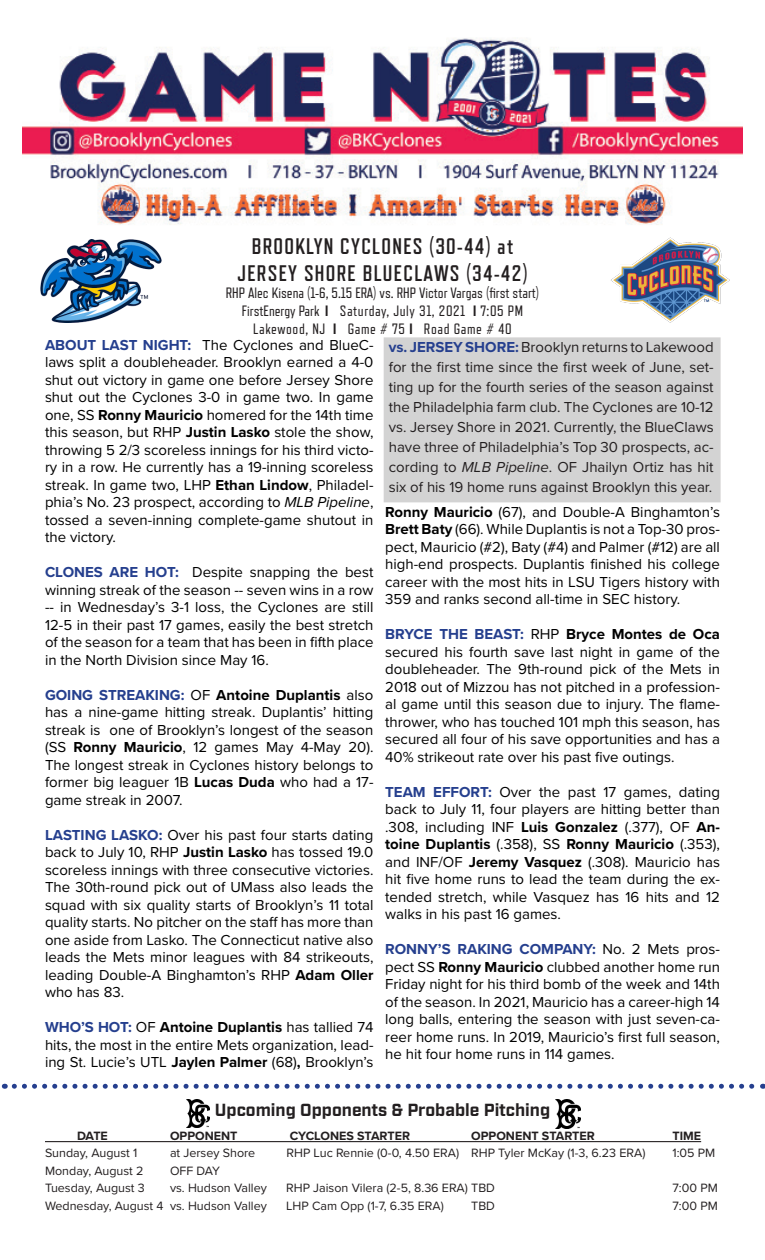
<style>
.page{position:relative;width:765px;height:1260px;background:#fff}
.page>*{position:absolute;margin:0;border:0;box-sizing:border-box;transform-origin:0 0}
.t1{font:700 22.5px "Refrigerator Deluxe";letter-spacing:.06em;color:#231f20;scale:.95 1}
.t2{font:700 17.5px "Industry";color:#231f20}
.t3{font:15px/17.5px "Proxima Nova";color:#000;text-align:justify}
.t4{font:15px/20px "Proxima Nova";color:#231f20;text-align:justify}
.t5{font:15px "Refrigerator Deluxe";letter-spacing:.04em;color:#231f20}
.t6{font:15px "Refrigerator Deluxe";color:#231f20}
.t7{font:12.5px "Proxima Nova";color:#231f20}
.t8{font:700 12.5px "Proxima Nova";color:#231f20}
.s1{font-weight:800}
.s2{font-weight:700;color:#253f8e}
.s3{font-weight:700}
.s4{font-style:italic}
</style>
<div class="page">
<div style="left:384px;top:338px;width:336px;height:164px;background:#d3d3d3"></div>
<img style="left:22px;top:38px;width:720px;height:187px">
<img style="left:41px;top:239px;width:120px;height:83px">
<svg style="left:14px;top:1084px;width:749px;height:5px"></svg>
<hr style="left:45px;top:1141px;width:656px;height:1px;background:#231f20">
<img style="left:186px;top:1099px;width:24px;height:29px">
<img style="left:555px;top:1099px;width:25px;height:30px">
<img style="left:611px;top:237px;width:119px;height:86px">
<p class="t1" style="left:252px;top:233px;width:277px">BROOKLYN CYCLONES (30-44) at</p>
<p class="t1" style="left:238px;top:260px;width:307px">JERSEY SHORE BLUECLAWS (34-42)</p>
<p class="t6" style="left:226px;top:285px;width:315px">RHP Alec Kisena (1-6, 5.15 ERA) vs. RHP Victor Vargas (first start)</p>
<p class="t5" style="left:242px;top:303px;width:283px">FirstEnergy Park <span class="s1">I</span> Saturday, July 31, 2021 <span class="s1">I</span> 7:05 PM</p>
<p class="t5" style="left:253px;top:321px;width:260px">Lakewood, NJ <span class="s1">I</span> Game # 75 <span class="s1">I</span> Road Game # 40</p>
<p class="t3" style="left:45px;top:335px;width:330px"><span class="s2">ABOUT LAST NIGHT:</span> The Cyclones and BlueC&shy;laws split a doubleheader. Brooklyn earned a 4-0 shut out victory in game one before Jersey Shore shut out the Cyclones 3-0 in game two. In game one, SS <span class="s3">Ronny Mauricio</span> homered for the 14th time this season, but RHP <span class="s3">Justin Lasko</span> stole the show, throwing 5 2/3 scoreless innings for his third victo&shy;ry in a row. He currently has a 19-inning scoreless streak. In game two, LHP <span class="s3">Ethan Lindow</span>, Philadel&shy;phia’s No. 23 prospect, according to <span class="s4">MLB Pipeline</span>, tossed a seven-inning complete-game shutout in the victory.</p>
<p class="t3" style="left:45px;top:563px;width:330px"><span class="s2">CLONES ARE HOT:</span> Despite snapping the best winning streak of the season -- seven wins in a row -- in Wednesday’s 3-1 loss, the Cyclones are still 12-5 in their past 17 games, easily the best stretch of the season for a team that has been in fifth place in the North Division since May 16.</p>
<p class="t3" style="left:45px;top:685px;width:330px"><span class="s2">GOING STREAKING:</span> OF <span class="s3">Antoine Duplantis</span> also has a nine-game hitting streak. Duplantis’ hitting streak is one of Brooklyn’s longest of the season (SS <span class="s3">Ronny Mauricio</span>, 12 games May 4-May 20).<br>The longest streak in Cyclones history belongs to former big leaguer 1B <span class="s3">Lucas Duda</span> who had a 17- game streak in 2007.</p>
<p class="t3" style="left:45px;top:825px;width:330px"><span class="s2">LASTING LASKO:</span> Over his past four starts dating back to July 10, RHP <span class="s3">Justin Lasko</span> has tossed 19.0 scoreless innings with three consecutive victories.<br>The 30th-round pick out of UMass also leads the squad with six quality starts of Brooklyn’s 11 total quality starts. No pitcher on the staff has more than one aside from Lasko. The Connecticut native also leads the Mets minor leagues with 84 strikeouts, leading Double-A Binghamton’s RHP <span class="s3">Adam Oller </span>who has 83.</p>
<p class="t3" style="left:45px;top:1018px;width:330px"><span class="s2">WHO’S HOT:</span> OF <span class="s3">Antoine Duplantis</span> has tallied 74 hits, the most in the entire Mets organization, lead&shy;ing St. Lucie’s UTL <span class="s3">Jaylen Palmer</span> (68)<span class="s3">,</span> Brooklyn’s</p>
<p class="t4" style="left:389px;top:337px;width:326px"><span class="s2">vs. JERSEY SHORE:</span> Brooklyn returns to Lakewood for the first time since the first week of June, set&shy;ting up for the fourth series of the season against the Philadelphia farm club. The Cyclones are 10-12 vs. Jersey Shore in 2021. Currently, the BlueClaws have three of Philadelphia’s Top 30 prospects, ac&shy;cording to <span class="s4">MLB Pipeline</span>. OF Jhailyn Ortiz has hit six of his 19 home runs against Brooklyn this year.</p>
<p class="t3" style="left:385px;top:502px;width:336px"><span class="s3">Ronny Mauricio</span> (67), and Double-A Binghamton’s <span class="s3">Brett Baty</span> (66). While Duplantis is not a Top-30 pros&shy;pect, Mauricio (#2), Baty (#4) and Palmer (#12) are all high-end prospects. Duplantis finished his college career with the most hits in LSU Tigers history with 359 and ranks second all-time in SEC history.</p>
<p class="t3" style="left:385px;top:625px;width:336px"><span class="s2">BRYCE THE BEAST:</span> RHP <span class="s3">Bryce Montes de Oca </span>secured his fourth save last night in game of the doubleheader. The 9th-round pick of the Mets in 2018 out of Mizzou has not pitched in a profession&shy;al game until this season due to injury. The flame&shy;thrower, who has touched 101 mph this season, has secured all four of his save opportunities and has a 40% strikeout rate over his past five outings.</p>
<p class="t3" style="left:385px;top:782px;width:336px"><span class="s2">TEAM EFFORT:</span> Over the past 17 games, dating back to July 11, four players are hitting better than .308, including INF <span class="s3">Luis Gonzalez</span> (.377), OF <span class="s3">An&shy;toine Duplantis</span> (.358), SS <span class="s3">Ronny Mauricio</span> (.353), and INF/OF <span class="s3">Jeremy Vasquez</span> (.308). Mauricio has hit five home runs to lead the team during the ex&shy;tended stretch, while Vasquez has 16 hits and 12 walks in his past 16 games.</p>
<p class="t3" style="left:385px;top:940px;width:336px"><span class="s2">RONNY’S RAKING COMPANY:</span> No. 2 Mets pros&shy;pect SS <span class="s3">Ronny Mauricio</span> clubbed another home run Friday night for his third bomb of the week and 14th of the season. In 2021, Mauricio has a career-high 14 long balls, entering the season with just seven-ca&shy;reer home runs. In 2019, Mauricio’s first full season, he hit four home runs in 114 games.</p>
<p class="t2" style="left:215px;top:1100px;width:337px">Upcoming Opponents &amp; Probable Pitching</p>
<p class="t8" style="left:77px;top:1126px;width:32px">DATE</p>
<p class="t8" style="left:170px;top:1126px;width:69px">OPPONENT</p>
<p class="t8" style="left:290px;top:1126px;width:122px">CYCLONES STARTER</p>
<p class="t8" style="left:471px;top:1126px;width:125px">OPPONENT STARTER</p>
<p class="t8" style="left:672px;top:1126px;width:30px">TIME</p>
<p class="t7" style="left:45px;top:1144px;width:94px">Sunday, August 1</p>
<p class="t7" style="left:170px;top:1144px;width:87px">at Jersey Shore</p>
<p class="t7" style="left:287px;top:1144px;width:360px">RHP Luc Rennie (0-0, 4.50 ERA) RHP Tyler McKay (1-3, 6.23 ERA)</p>
<p class="t7" style="left:672px;top:1144px;width:44px">1:05 PM</p>
<p class="t7" style="left:45px;top:1161px;width:100px">Monday, August 2</p>
<p class="t7" style="left:170px;top:1161px;width:52px">OFF DAY</p>
<p class="t7" style="left:45px;top:1179px;width:101px">Tuesday, August 3</p>
<p class="t7" style="left:170px;top:1179px;width:98px">vs. Hudson Valley</p>
<p class="t7" style="left:286px;top:1179px;width:210px">RHP Jaison Vilera (2-5, 8.36 ERA) TBD</p>
<p class="t7" style="left:672px;top:1179px;width:47px">7:00 PM</p>
<p class="t7" style="left:45px;top:1196px;width:223px">Wednesday, August 4 vs. Hudson Valley</p>
<p class="t7" style="left:286px;top:1196px;width:159px">LHP Cam Opp (1-7, 6.35 ERA)</p>
<p class="t7" style="left:471px;top:1196px;width:25px">TBD</p>
<p class="t7" style="left:672px;top:1196px;width:47px">7:00 PM</p>
</div>
